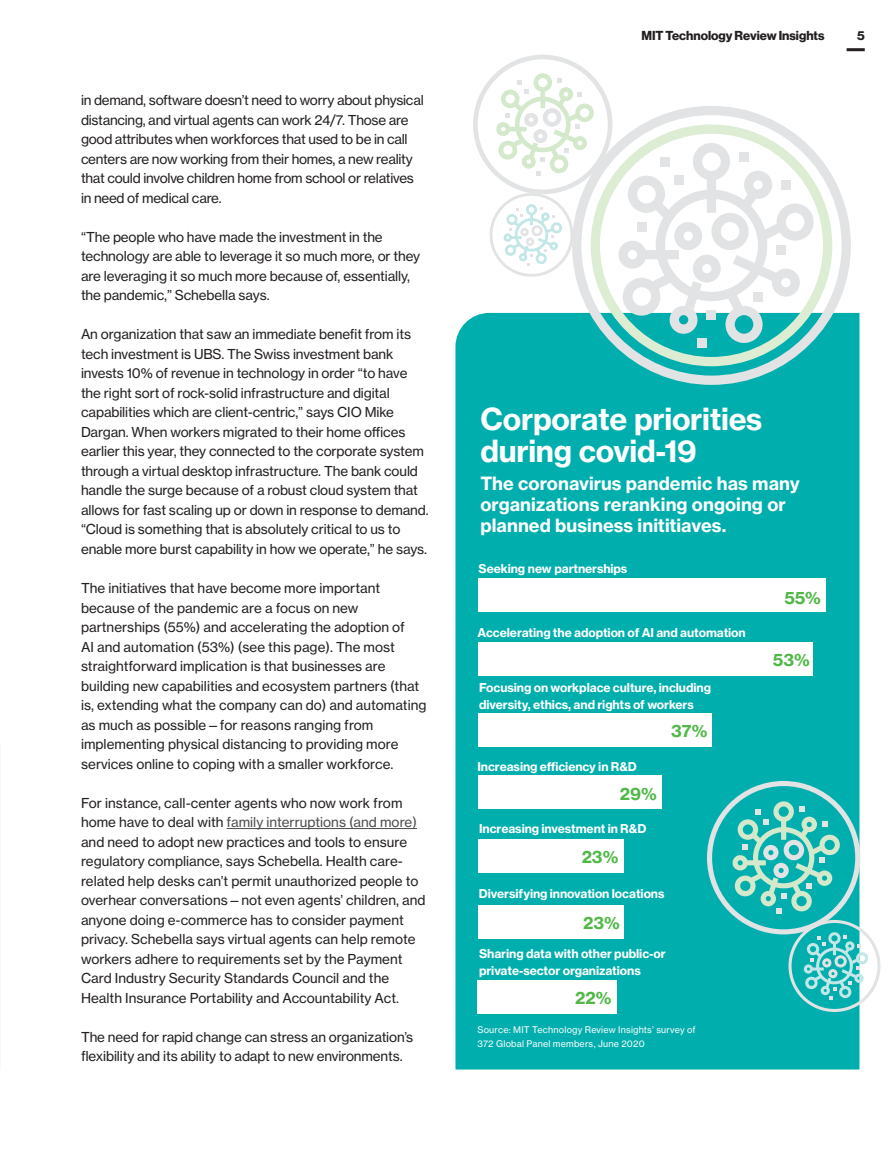
<style>
.page{position:relative;width:893px;height:1149px;background:#fff}
.page>*{position:absolute;margin:0;border:0;box-sizing:border-box;transform-origin:0 0}
.Small_sidebar_hed{font:30px/31.5px "N Haas Grotesk TX Std 75 Bd";letter-spacing:-.01em;color:#fff}
.source__white{font:18px/21px "N Haas Grotesk TX Std 75 Bd";letter-spacing:.005em;color:#fff}
.Wow_number{font:16.8px "N Haas Grotesk TX Std 75 Bd";letter-spacing:-.005em;color:#51b848}
.Feature_Text_w_o_ind{font:13.5px/19.5px "N Haas Grotesk TX Std 55 Rg";letter-spacing:-.01em;color:#231f20}
.t1{font:12.75px "N Haas Grotesk DS Std 75 Bd";color:#231f20}
.Small_Infographic_te{font:12px/16.5px "N Haas Grotesk TX Std 75 Bd";letter-spacing:-.005em;color:#fff}
.Small_sidebar_hed-2{font:12px "N Haas Grotesk TX Std 75 Bd";letter-spacing:-.01em;color:#fff}
.source__white-2{font:9px/13.5px "N Haas Grotesk TX Std 55 Rg";letter-spacing:.02em;color:#fff}
.s1{color:#4d4d4f}
</style>
<div class="page">
<hr style="left:847px;top:48px;width:18px;height:3px;background:#231f20">
<hr style="left:227px;top:828px;width:190px;height:1px;background:#4d4d4f">
<div style="left:455px;top:313px;width:404px;height:756px;background:#00afad"></div>
<div style="left:478px;top:578px;width:347px;height:34px;background:#fff"></div>
<div style="left:478px;top:642px;width:335px;height:33px;background:#fff"></div>
<div style="left:478px;top:713px;width:234px;height:33px;background:#fff"></div>
<div style="left:478px;top:775px;width:183px;height:34px;background:#fff"></div>
<div style="left:478px;top:838px;width:145px;height:34px;background:#fff"></div>
<div style="left:478px;top:904px;width:145px;height:34px;background:#fff"></div>
<div style="left:478px;top:979px;width:139px;height:34px;background:#fff"></div>
<svg style="left:572px;top:176px;width:279px;height:209px;fill:#00afad"></svg>
<svg style="left:591px;top:154px;width:241px;height:212px;background:#83d3cc"></svg>
<div style="left:697px;top:338px;width:10px;height:9px;background:#e2e3e4"></div>
<svg style="left:473px;top:55px;width:343px;height:290px"></svg>
<svg style="left:707px;top:780px;width:173px;height:231px;background:#4bc3bf"></svg>
<p class="Feature_Text_w_o_ind" style="left:81px;top:90px;width:344px">in demand, software doesn’t need to worry about physical distancing, and virtual agents can work 24/7. Those are good attributes when workforces that used to be in call centers are now working from their homes, a new reality that could involve children home from school or relatives in need of medical care.</p>
<p class="Feature_Text_w_o_ind" style="left:81px;top:227px;width:341px">“The people who have made the investment in the technology are able to leverage it so much more, or they are leveraging it so much more because of, essentially, the pandemic,” Schebella says.</p>
<p class="Feature_Text_w_o_ind" style="left:81px;top:324px;width:349px">An organization that saw an immediate benefit from its tech investment is UBS. The Swiss investment bank invests 10% of revenue in technology in order “to have the right sort of rock-solid infrastructure and digital capabilities which are client-centric,” says CIO Mike Dargan. When workers migrated to their home offices earlier this year, they connected to the corporate system through a virtual desktop infrastructure. The bank could handle the surge because of a robust cloud system that allows for fast scaling up or down in response to demand. “Cloud is something that is absolutely critical to us to enable more burst capability in how we operate,” he says.</p>
<p class="Feature_Text_w_o_ind" style="left:81px;top:578px;width:347px">The initiatives that have become more important because of the pandemic are a focus on new partnerships (55%) and accelerating the adoption of<br>AI and automation (53%) (see this page). The most straightforward implication is that businesses are building new capabilities and ecosystem partners (that is, extending what the company can do) and automating as much as possible—for reasons ranging from implementing physical distancing to providing more services online to coping with a smaller workforce.</p>
<p class="Feature_Text_w_o_ind" style="left:81px;top:792px;width:346px">For instance, call-center agents who now work from home have to deal with <span class="s1">family interruptions (and more) </span>and need to adopt new practices and tools to ensure regulatory compliance, says Schebella. Health care&shy;related help desks can’t permit unauthorized people to overhear conversations—not even agents’ children, and anyone doing e-commerce has to consider payment privacy. Schebella says virtual agents can help remote workers adhere to requirements set by the Payment Card Industry Security Standards Council and the Health Insurance Portability and Accountability Act.</p>
<p class="Feature_Text_w_o_ind" style="left:81px;top:1026px;width:334px">The need for rapid change can stress an organization’s flexibility and its ability to adapt to new environments.</p>
<p class="t1" style="left:641px;top:28px;width:184px">MIT Technology Review Insights</p>
<p class="t1" style="left:857px;top:28px;width:9px">5</p>
<p class="Small_sidebar_hed" style="left:480px;top:403px;width:284px">Corporate priorities during covid-19</p>
<p class="source__white" style="left:480px;top:473px;width:321px">The coronavirus pandemic has many organizations reranking ongoing or planned business inititiaves.</p>
<p class="Small_sidebar_hed-2" style="left:479px;top:561px;width:150px">Seeking new partnerships</p>
<p class="Wow_number" style="left:784px;top:586px;width:38px">55%</p>
<p class="Small_Infographic_te" style="left:478px;top:624px;width:270px">Accelerating the adoption of AI and automation</p>
<p class="Small_Infographic_te" style="left:479px;top:679px;width:233px">Focusing on workplace culture, including diversity, ethics, and rights of workers</p>
<p class="Small_Infographic_te" style="left:477px;top:757px;width:161px">Increasing efficiency in R&amp;D</p>
<p class="Wow_number" style="left:620px;top:782px;width:38px">29%</p>
<p class="Small_Infographic_te" style="left:479px;top:820px;width:169px">Increasing investment in R&amp;D</p>
<p class="Wow_number" style="left:582px;top:845px;width:38px">23%</p>
<p class="Wow_number" style="left:671px;top:720px;width:38px">37%</p>
<p class="Small_Infographic_te" style="left:479px;top:885px;width:187px">Diversifying innovation locations</p>
<p class="Wow_number" style="left:583px;top:912px;width:38px">23%</p>
<p class="Small_Infographic_te" style="left:479px;top:945px;width:188px">Sharing data with other public-or private-sector organizations</p>
<p class="Wow_number" style="left:575px;top:987px;width:38px">22%</p>
<p class="source__white-2" style="left:477px;top:1022px;width:220px">Source: MIT Technology Review Insights’ survey of<br>372 Global Panel members, June 2020</p>
<p class="Wow_number" style="left:773px;top:649px;width:38px">53%</p>
</div>
